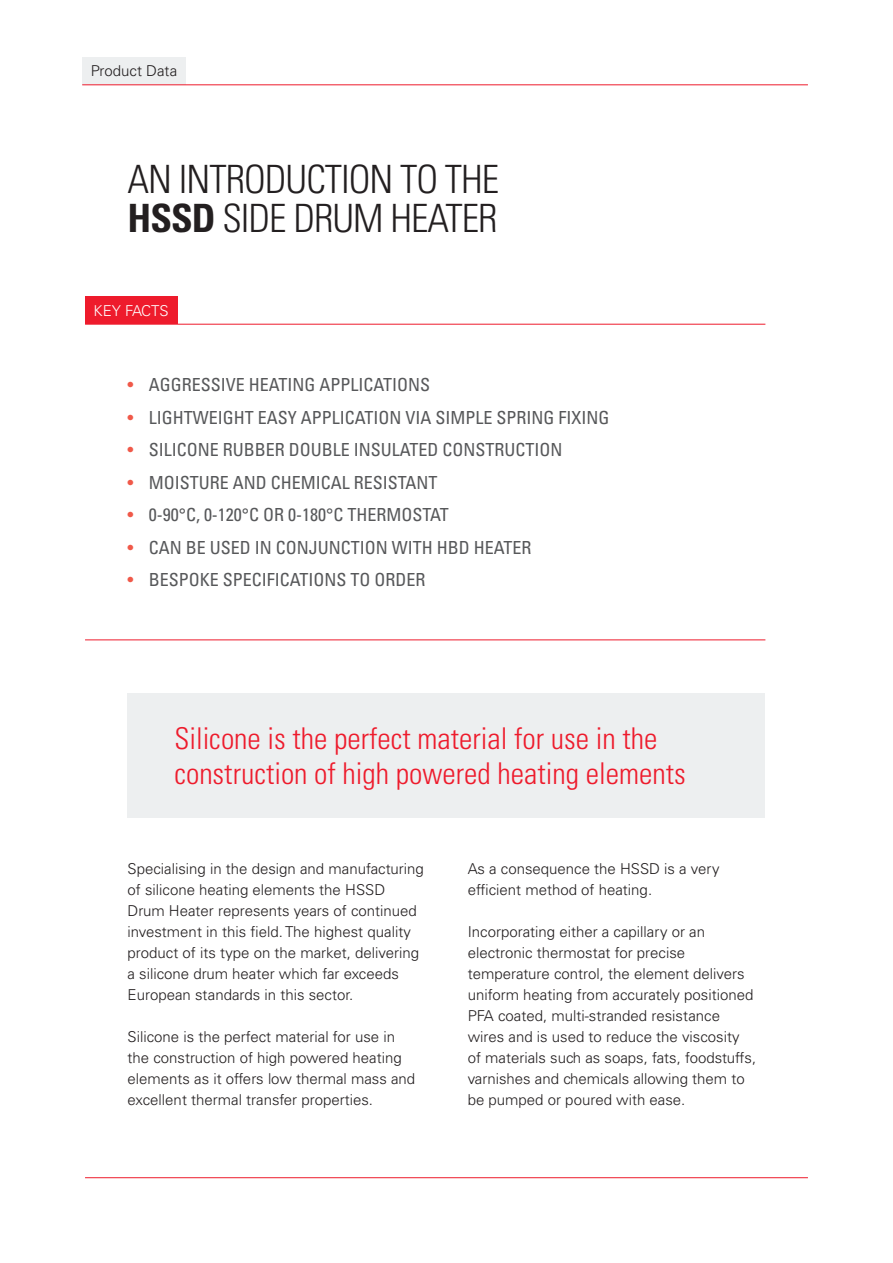
<style>
.page{position:relative;width:893px;height:1263px;background:#fff}
.page>*{position:absolute;margin:0;border:0;box-sizing:border-box;transform-origin:0 0}
.t1{font:300 condensed 39px/39px "Univers LT Std";letter-spacing:-.025em;color:#231f20}
.t2{font:300 condensed 30px/34.5px "Univers LT Std";color:#ee1b2c}
.t3{font:condensed 18px "Univers LT Std";color:#57585a}
.t4{font:300 15px/21px "Univers LT Std";color:#231f20}
.t5{font:300 15px "Univers LT Std";color:#fff}
.s1{font-weight:700}
.s2{color:#f05949}
</style>
<div class="page">
<div style="left:82px;top:57px;width:104px;height:28px;background:#edeff0"></div>
<hr style="left:85px;top:1177px;width:723px;height:1px;background:#ee1b2c">
<div style="left:128px;top:694px;width:637px;height:124px;background:#edeff0"></div>
<hr style="left:85px;top:324px;width:680px;height:1px;background:#ee1b2c">
<hr style="left:85px;top:640px;width:680px;height:1px;background:#ee1b2c">
<div style="left:85px;top:297px;width:92px;height:27px;background:#ee1b2c"></div>
<hr style="left:82px;top:85px;width:726px;height:1px;background:#ee1b2c">
<p class="t4" style="left:91px;top:60px;width:88px">Product Data</p>
<h1 class="t1" style="left:128px;top:160px;width:373px">AN INTRODUCTION TO THE<br><span class="s1">HSSD</span> SIDE DRUM HEATER</h1>
<p class="t5" style="left:94px;top:302px;width:77px">KEY FACTS</p>
<p class="t3" style="left:128px;top:373px;width:304px"><span class="s2">•</span> AGGRESSIVE HEATING APPLICATIONS</p>
<p class="t3" style="left:128px;top:406px;width:483px"><span class="s2">•</span> LIGHTWEIGHT EASY APPLICATION VIA SIMPLE SPRING FIXING</p>
<p class="t3" style="left:128px;top:438px;width:436px"><span class="s2">•</span> SILICONE RUBBER DOUBLE INSULATED CONSTRUCTION</p>
<p class="t3" style="left:128px;top:471px;width:311px"><span class="s2">•</span> MOISTURE AND CHEMICAL RESISTANT</p>
<p class="t3" style="left:128px;top:503px;width:323px"><span class="s2">•</span> 0-90°C, 0-120°C OR 0-180°C THERMOSTAT</p>
<p class="t3" style="left:128px;top:536px;width:405px"><span class="s2">•</span> CAN BE USED IN CONJUNCTION WITH HBD HEATER</p>
<p class="t3" style="left:128px;top:568px;width:299px"><span class="s2">•</span> BESPOKE SPECIFICATIONS TO ORDER</p>
<h2 class="t2" style="left:174px;top:721px;width:513px">Silicone is the perfect material for use in the construction of high powered heating elements</h2>
<p class="t4" style="left:128px;top:858px;width:298px">Specialising in the design and manufacturing of silicone heating elements the HSSD Drum Heater represents years of continued investment in this field. The highest quality product of its type on the market, delivering a silicone drum heater which far exceeds European standards in this sector.</p>
<p class="t4" style="left:128px;top:1026px;width:289px">Silicone is the perfect material for use in the construction of high powered heating elements as it offers low thermal mass and excellent thermal transfer properties.</p>
<p class="t4" style="left:468px;top:858px;width:253px">As a consequence the HSSD is a very efficient method of heating.</p>
<p class="t4" style="left:468px;top:921px;width:290px">Incorporating either a capillary or an electronic thermostat for precise temperature control, the element delivers uniform heating from accurately positioned PFA coated, multi-stranded resistance wires and is used to reduce the viscosity of materials such as soaps, fats, foodstuffs, varnishes and chemicals allowing them to be pumped or poured with ease.</p>
</div>
